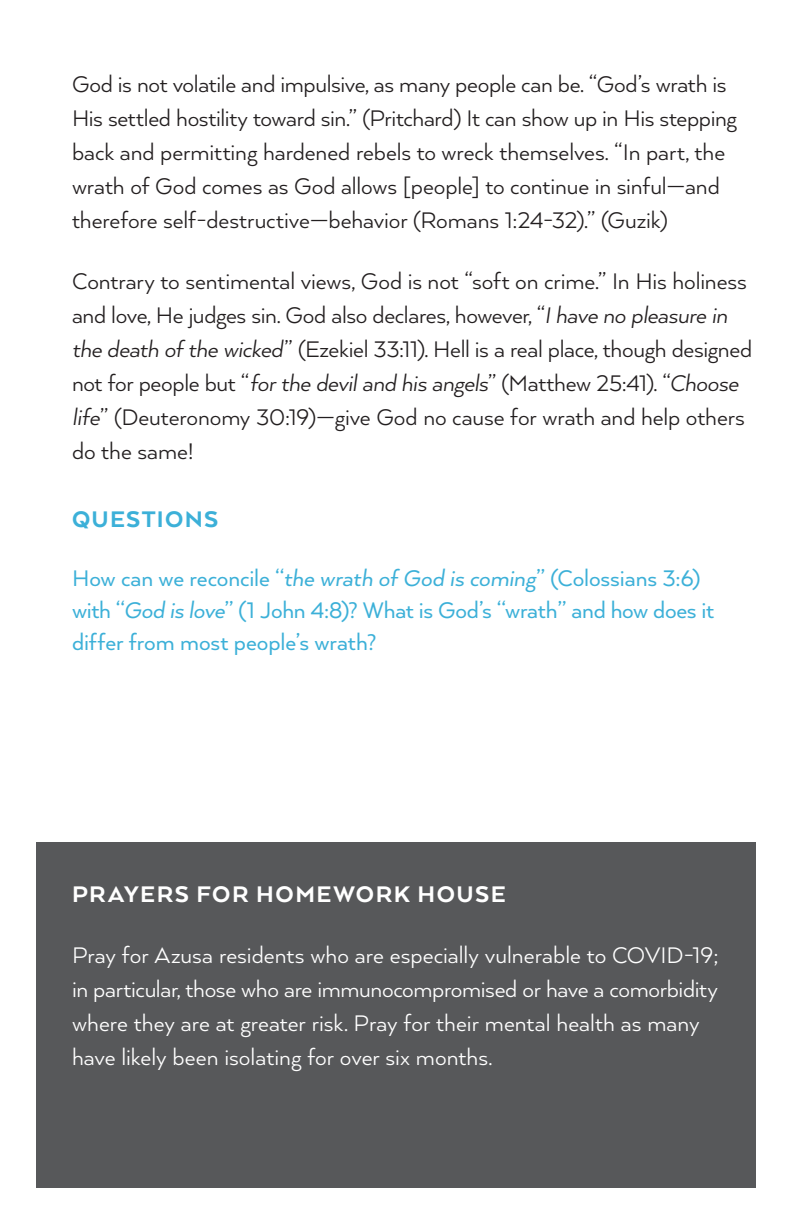
<style>
.page{position:relative;width:792px;height:1224px;background:#fff}
.page>*{position:absolute;margin:0;border:0;box-sizing:border-box;transform-origin:0 0}
.t1{font:26px/34px "Arquitecta";letter-spacing:-.01em;color:#231f20}
.t2{font:26px/34px "Arquitecta";letter-spacing:-.005em;color:#fff}
.t3{font:26px/32px "Arquitecta";letter-spacing:-.005em;color:#3cb0d8}
.t4{font:800 26px "Arquitecta";letter-spacing:.055em;color:#fff}
.t5{font:800 26px "Arquitecta";letter-spacing:.05em;color:#3cb0d8}
.s1{font-style:italic}
</style>
<div class="page">
<div style="left:36px;top:842px;width:720px;height:346px;background:#57585a"></div>
<p class="t1" style="left:72px;top:66px;width:667px">God is not volatile and impulsive, as many people can be. “God’s wrath is His settled hostility toward sin.” (Pritchard) It can show up in His stepping back and permitting hardened rebels to wreck themselves. “In part, the wrath of God comes as God allows [people] to continue in sinful—and therefore self-destructive—behavior (Romans 1:24-32).” (Guzik)</p>
<p class="t1" style="left:72px;top:263px;width:682px">Contrary to sentimental views, God is not “soft on crime.” In His holiness and love, He judges sin. God also declares, however, “<span class="s1">I have no pleasure in the death of the wicked</span>” (Ezekiel 33:11). Hell is a real place, though designed not for people but “<span class="s1">for the devil and his angels</span>” (Matthew 25:41). “<span class="s1">Choose life</span>” (Deuteronomy 30:19)—give God no cause for wrath and help others do the same!</p>
<p class="t5" style="left:72px;top:503px;width:148px">QUESTIONS</p>
<p class="t3" style="left:72px;top:561px;width:644px">How can we reconcile “<span class="s1">the wrath of God is coming</span>” (Colossians 3:6) with “<span class="s1">God is love</span>” (1 John 4:8)? What is God’s “wrath” and how does it differ from most people’s wrath?</p>
<p class="t4" style="left:72px;top:878px;width:435px">PRAYERS FOR HOMEWORK HOUSE</p>
<p class="t2" style="left:72px;top:937px;width:648px">Pray for Azusa residents who are especially vulnerable to COVID-19; in particular, those who are immunocompromised or have a comorbidity where they are at greater risk. Pray for their mental health as many have likely been isolating for over six months.</p>
</div>
